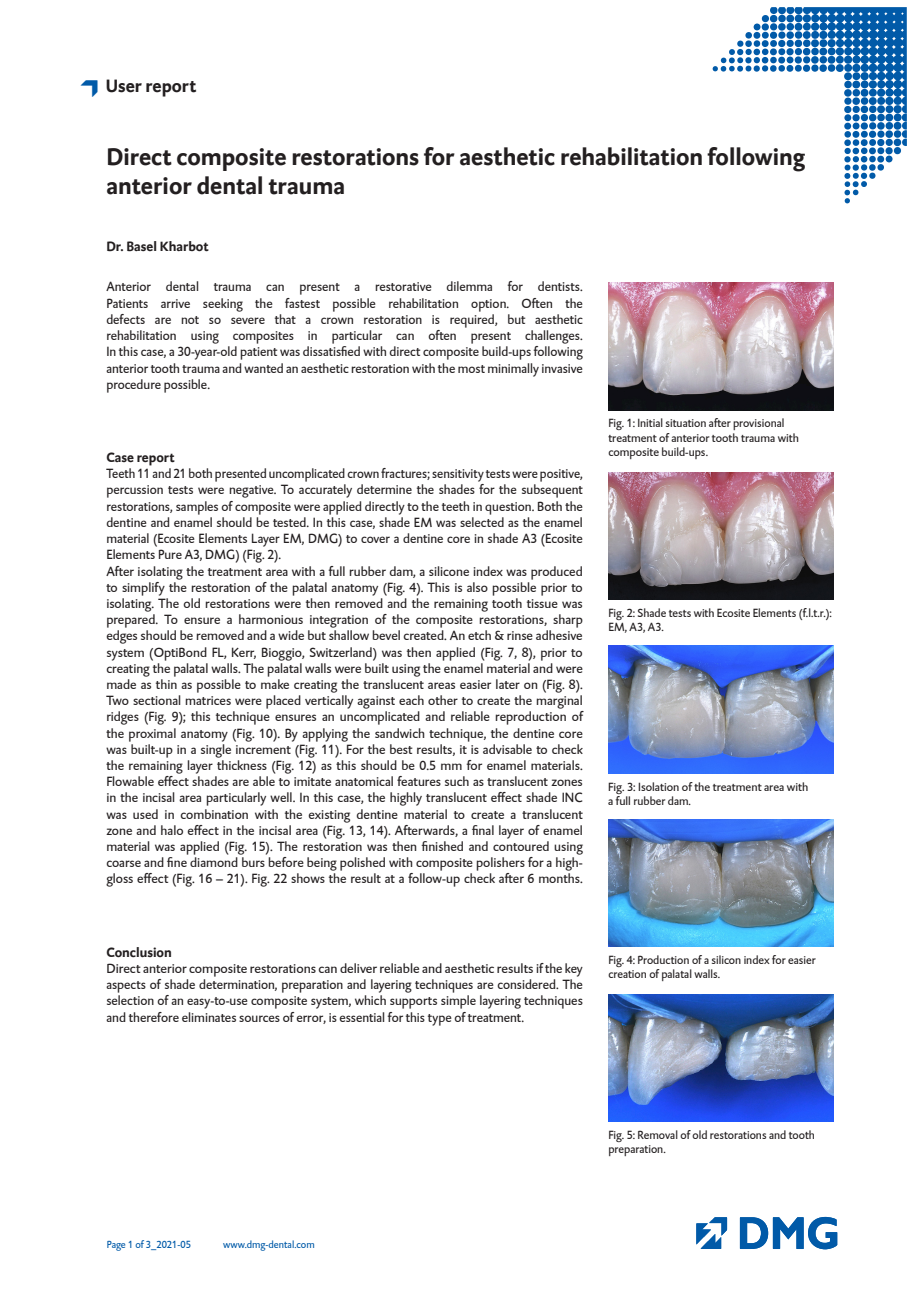
<style>
.page{position:relative;width:919px;height:1289px;background:#fff}
.page>*{position:absolute;margin:0;border:0;box-sizing:border-box;transform-origin:0 0}
.t1{font:25.8px "DMG Angle Bullet";color:#015aa8}
.UR_1_HL_16_20_pt{font:700 24px/28.8px "DTL Caspari Global";color:#231f20}
.A2_Prod_Head_12_pt{font:700 18px "DTL Caspari Global";color:#231f20}
.UR_3_Copy{font:13.5px/16.2px "DTL Caspari Global";color:#231f20;text-align:justify}
.UR_3_Copy-2{font:13.5px/16.2px "DTL Caspari Global";color:#231f20;text-align:justify;scale:1.04 1}
.UR_5_Copy_HL{font:700 13.5px "DTL Caspari Global";color:#231f20}
.UR_2_Autor{font:700 13.5px "DTL Caspari Global";color:#231f20}
.UR_6_BU{font:12px/14.4px "DTL Caspari Global";color:#231f20}
.t2{font:10.5px "DTL Caspari Global";color:#015aa8}
</style>
<div class="page">
<svg style="left:712px;top:7px;width:194px;height:197px"></svg>
<svg style="left:696px;top:1217px;width:31px;height:31px"></svg>
<svg style="left:739px;top:1216px;width:98px;height:33px"></svg>
<img style="left:608px;top:819px;width:225px;height:127px">
<img style="left:608px;top:283px;width:225px;height:127px">
<img style="left:608px;top:472px;width:225px;height:127px">
<img style="left:608px;top:646px;width:225px;height:127px">
<img style="left:608px;top:994px;width:225px;height:127px">
<h1 class="t1" style="left:80px;top:77px;width:20px">•</h1>
<p class="A2_Prod_Head_12_pt" style="left:106px;top:76px;width:92px">User report</p>
<p class="UR_1_HL_16_20_pt" style="left:106px;top:143px;width:700px">Direct composite restorations for aesthetic rehabilitation following anterior dental trauma</p>
<p class="UR_2_Autor" style="left:106px;top:239px;width:104px">Dr. Basel Kharbot</p>
<p class="UR_3_Copy" style="left:106px;top:279px;width:478px">Anterior dental trauma can present a restorative dilemma for dentists.<br>Patients arrive seeking the fastest possible rehabilitation option. Often the defects are not so severe that a crown restoration is required, but aesthetic rehabilitation using composites in particular can often present challenges.</p>
<p class="UR_3_Copy" style="left:106px;top:343px;width:478px">In this case, a 30-year-old patient was dissatisfied with direct composite build-ups following anterior tooth trauma and wanted an aesthetic restoration with the most minimally invasive procedure possible.</p>
<p class="UR_5_Copy_HL" style="left:106px;top:449px;width:70px">Case report</p>
<p class="UR_3_Copy" style="left:106px;top:465px;width:478px">Teeth 11 and 21 both presented uncomplicated crown fractures; sensitivity tests were positive, percussion tests were negative. To accurately determine the shades for the subsequent restorations, samples of composite were applied directly to the teeth in question. Both the dentine and enamel should be tested. In this case, shade EM was selected as the enamel material (Ecosite Elements Layer EM, DMG) to cover a dentine core in shade A3 (Ecosite Elements Pure A3, DMG) (Fig. 2).</p>
<p class="UR_3_Copy" style="left:106px;top:562px;width:478px">After isolating the treatment area with a full rubber dam, a silicone index was produced to simplify the restoration of the palatal anatomy (Fig. 4). This is also possible prior to isolating. The old restorations were then removed and the remaining tooth tissue was prepared. To ensure a harmonious integration of the composite restorations, sharp edges should be removed and a wide but shallow bevel created. An etch &amp; rinse adhesive system (OptiBond FL, Kerr, Bioggio, Switzerland) was then applied (Fig. 7, 8), prior to creating the palatal walls. The palatal walls were built using the enamel material and were made as thin as possible to make creating the translucent areas easier later on (Fig. 8).<br>Two sectional matrices were placed vertically against each other to create the marginal ridges (Fig. 9); this technique ensures an uncomplicated and reliable reproduction of the proximal anatomy (Fig. 10). By applying the sandwich technique, the dentine core was built-up in a single increment (Fig. 11). For the best results, it is advisable to check the remaining layer thickness (Fig. 12) as this should be 0.5 mm for enamel materials.<br>Flowable effect shades are able to imitate anatomical features such as translucent zones in the incisal area particularly well. In this case, the highly translucent effect shade INC was used in combination with the existing dentine material to create a translucent zone and halo effect in the incisal area (Fig. 13, 14). Afterwards, a final layer of enamel material was applied (Fig. 15). The restoration was then finished and contoured using coarse and fine diamond burs before being polished with composite polishers for a high&shy;gloss effect (Fig. 16 – 21). Fig. 22 shows the result at a follow-up check after 6 months.</p>
<p class="UR_6_BU" style="left:608px;top:416px;width:192px">Fig. 1: Initial situation after provisional treatment of anterior tooth trauma with composite build-ups.</p>
<p class="UR_6_BU" style="left:608px;top:605px;width:225px">Fig. 2: Shade tests with Ecosite Elements (f.l.t.r.):<br>EM, A3, A3.</p>
<p class="UR_6_BU" style="left:608px;top:779px;width:202px">Fig. 3: Isolation of the treatment area with a full rubber dam.</p>
<p class="UR_5_Copy_HL" style="left:106px;top:944px;width:67px">Conclusion</p>
<p class="UR_3_Copy-2" style="left:106px;top:960px;width:459px">Direct anterior composite restorations can deliver reliable and aesthetic results if the key aspects of shade determination, preparation and layering techniques are considered. The selection of an easy-to-use composite system, which supports simple layering techniques and therefore eliminates sources of error, is essential for this type of treatment.</p>
<p class="UR_6_BU" style="left:608px;top:952px;width:209px">Fig. 4: Production of a silicon index for easier creation of palatal walls.</p>
<p class="t2" style="left:107px;top:1238px;width:86px">Page 1 of 3_2021-05</p>
<p class="t2" style="left:223px;top:1238px;width:93px">www.dmg-dental.com</p>
<p class="UR_6_BU" style="left:608px;top:1127px;width:208px">Fig. 5: Removal of old restorations and tooth preparation.</p>
</div>
